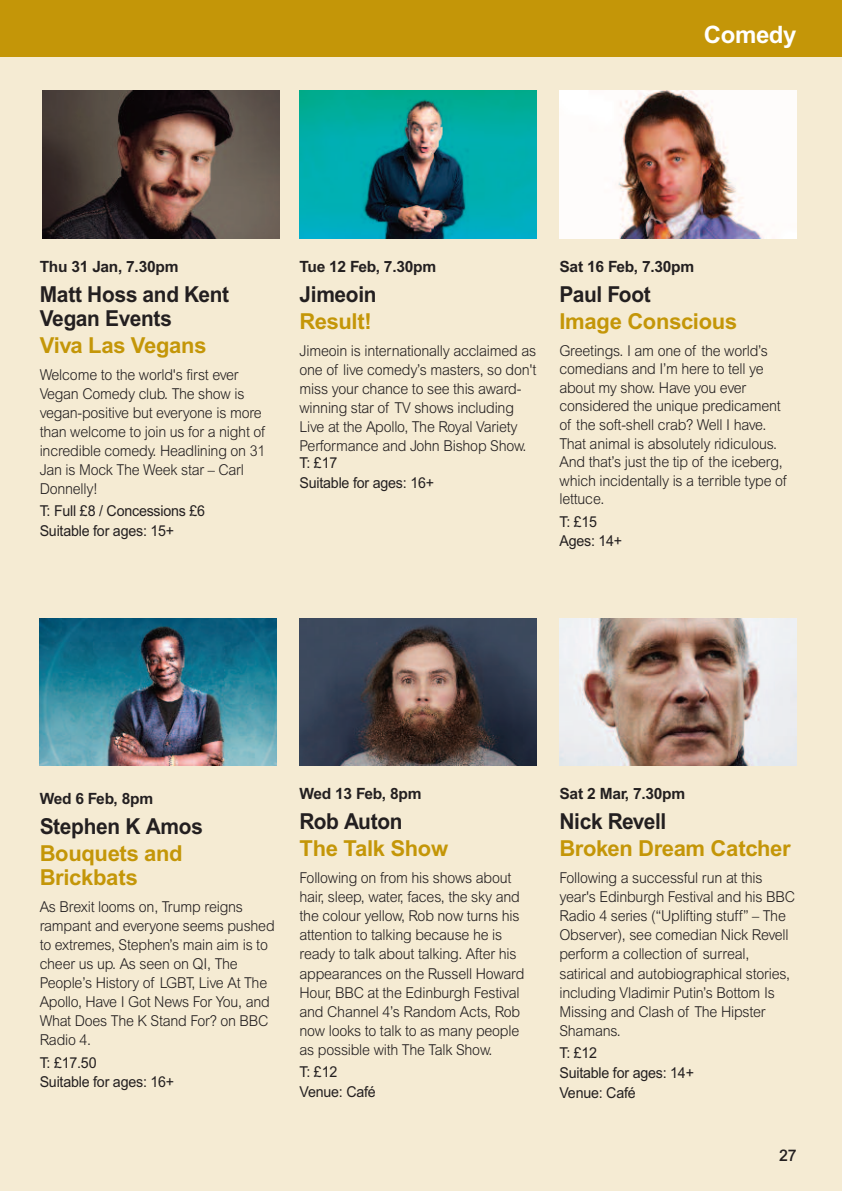
<style>
.page{position:relative;width:842px;height:1191px;background:#fff}
.page>*{position:absolute;margin:0;border:0;box-sizing:border-box;transform-origin:0 0}
.t1{font:700 24px "Arial";letter-spacing:-.015em;color:#fff}
.t2{font:700 22px/24px "Arial";letter-spacing:-.015em;color:#c49608}
.t3{font:700 22px/24px "Arial";letter-spacing:-.015em;color:#231f20;scale:.95 1}
.t4{font:500 16px "Arial";color:#231f20}
.t5{font:700 15.6px "Arial";letter-spacing:-.015em;color:#231f20}
.t6{font:300 15px/19px "Arial";letter-spacing:-.015em;color:#231f20;scale:.95 1}
.t7{font:15px/19.8px "Arial";letter-spacing:-.015em;color:#231f20;scale:.95 1}
</style>
<div class="page">
<div style="left:0;top:45px;width:842px;height:1146px;background:#f5ebd3"></div>
<img style="left:559px;top:618px;width:238px;height:147px">
<img style="left:40px;top:618px;width:237px;height:147px">
<img style="left:300px;top:91px;width:237px;height:147px">
<img style="left:43px;top:91px;width:237px;height:147px">
<img style="left:300px;top:618px;width:237px;height:147px">
<img style="left:559px;top:91px;width:238px;height:147px">
<div style="left:0;top:0;width:842px;height:57px;background:#c49608"></div>
<h1 class="t1" style="left:704px;top:26px;width:94px">Comedy</h1>
<p class="t5" style="left:40px;top:261px;width:140px">Thu 31 Jan, 7.30pm</p>
<h2 class="t3" style="left:40px;top:284px;width:201px">Matt Hoss and Kent<br>Vegan Events</h2>
<h2 class="t2" style="left:40px;top:335px;width:168px">Viva Las Vegans</h2>
<p class="t6" style="left:40px;top:367px;width:239px">Welcome to the world's first ever<br>Vegan Comedy club. The show is vegan-positive but everyone is more than welcome to join us for a night of incredible comedy. Headlining on 31<br>Jan is Mock The Week star – Carl<br>Donnelly!</p>
<p class="t7" style="left:40px;top:501px;width:176px">T: Full £8 / Concessions £6<br>Suitable for ages: 15+</p>
<p class="t5" style="left:300px;top:261px;width:138px">Tue 12 Feb, 7.30pm</p>
<h2 class="t3" style="left:300px;top:284px;width:83px">Jimeoin</h2>
<h2 class="t2" style="left:300px;top:311px;width:74px">Result!</h2>
<p class="t6" style="left:300px;top:343px;width:251px">Jimeoin is internationally acclaimed as one of live comedy’s masters, so don't miss your chance to see this award&shy;winning star of TV shows including Live at the Apollo, The Royal Variety Performance and John Bishop Show.</p>
<p class="t7" style="left:300px;top:453px;width:143px">T: £17<br>Suitable for ages: 16+</p>
<p class="t5" style="left:559px;top:261px;width:136px">Sat 16 Feb, 7.30pm</p>
<h2 class="t3" style="left:559px;top:284px;width:98px">Paul Foot</h2>
<h2 class="t2" style="left:559px;top:311px;width:179px">Image Conscious</h2>
<p class="t6" style="left:559px;top:342px;width:241px">Greetings. I am one of the world’s comedians and I’m here to tell ye about my show. Have you ever considered the unique predicament of the soft-shell crab? Well I have.<br>That animal is absolutely ridiculous.<br>And that’s just the tip of the iceberg, which incidentally is a terrible type of lettuce.</p>
<p class="t7" style="left:559px;top:512px;width:68px">T: £15<br>Ages: 14+</p>
<p class="t5" style="left:40px;top:793px;width:115px">Wed 6 Feb, 8pm</p>
<h2 class="t3" style="left:40px;top:816px;width:173px">Stephen K Amos</h2>
<h2 class="t2" style="left:40px;top:843px;width:145px">Bouquets and<br>Brickbats</h2>
<p class="t6" style="left:40px;top:898px;width:249px">As Brexit looms on, Trump reigns rampant and everyone seems pushed to extremes, Stephen’s main aim is to cheer us up. As seen on QI, The<br>People’s History of LGBT, Live At The<br>Apollo, Have I Got News For You, and<br>What Does The K Stand For? on BBC<br>Radio 4.</p>
<p class="t7" style="left:40px;top:1052px;width:143px">T: £17.50<br>Suitable for ages: 16+</p>
<p class="t5" style="left:300px;top:788px;width:123px">Wed 13 Feb, 8pm</p>
<h2 class="t3" style="left:300px;top:811px;width:110px">Rob Auton</h2>
<h2 class="t2" style="left:300px;top:838px;width:150px">The Talk Show</h2>
<p class="t6" style="left:300px;top:870px;width:238px">Following on from his shows about hair, sleep, water, faces, the sky and the colour yellow, Rob now turns his attention to talking because he is ready to talk about talking. After his appearances on the Russell Howard Hour, BBC at the Edinburgh Festival and Channel 4’s Random Acts, Rob now looks to talk to as many people as possible with The Talk Show.</p>
<p class="t7" style="left:300px;top:1061px;width:82px">T: £12<br>Venue: Café</p>
<p class="t5" style="left:559px;top:788px;width:127px">Sat 2 Mar, 7.30pm</p>
<h2 class="t3" style="left:559px;top:811px;width:114px">Nick Revell</h2>
<h2 class="t2" style="left:559px;top:838px;width:233px">Broken Dream Catcher</h2>
<p class="t6" style="left:559px;top:870px;width:250px">Following a successful run at this year's Edinburgh Festival and his BBC Radio 4 series (“Uplifting stuff” – The Observer), see comedian Nick Revell perform a collection of surreal, satirical and autobiographical stories, including Vladimir Putin’s Bottom Is Missing and Clash of The Hipster Shamans.</p>
<p class="t7" style="left:559px;top:1042px;width:143px">T: £12<br>Suitable for ages: 14+<br>Venue: Café</p>
<p class="t4" style="left:779px;top:1149px;width:19px">27</p>
</div>
